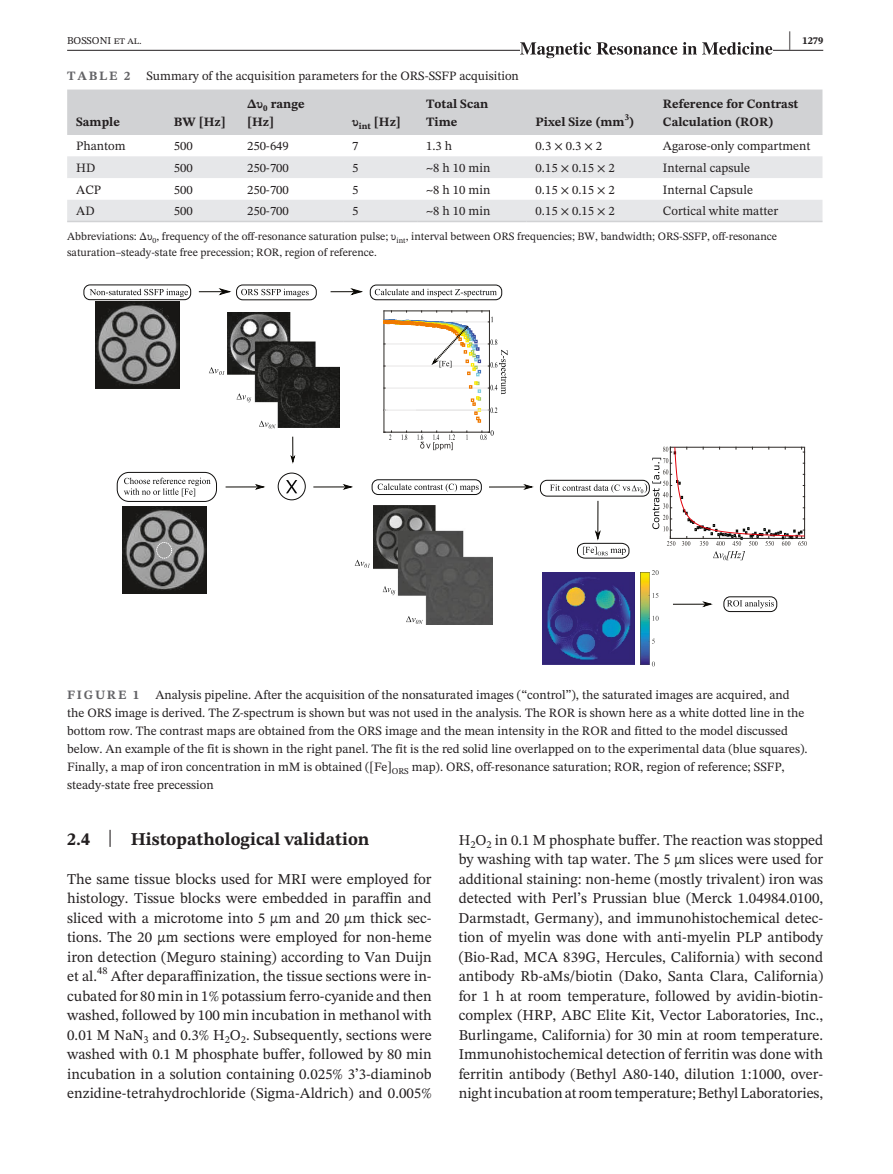
<style>
.page{position:relative;width:893px;height:1174px;background:#fff}
.page>*{position:absolute;margin:0;border:0;box-sizing:border-box;transform-origin:0 0}
.t1{font:700 18px "STIX Two Text";color:#231f20}
.t2{font:15px/19.5px "STIX Two Text";color:#231f20;text-align:justify}
.t3{font:12.75px/18px "STIX Two Text";color:#231f20}
.t4{font:700 12.75px/17.2px "STIX Two Text";color:#231f20}
.t5{font:700 12.75px "STIX Two Text";letter-spacing:.14em;color:#636366}
.t6{font:11.25px/15.8px "STIX Two Text";color:#231f20}
.t7{font:10.5px "STIX Two Text";color:#231f20}
.t8{font:700 10.5px "STIX Two Text";color:#231f20}
.t9{font:700 8.85px "STIX Two Text";color:#231f20}
.s1{font-size:21.6px}
.s2{font-weight:400;font-size:23.7px}
</style>
<div class="page">
<hr style="left:67px;top:50px;width:756px;height:1px;background:#231f20">
<svg style="left:520px;top:42px;width:252px;height:16px"></svg>
<div style="left:67px;top:90px;width:755px;height:45px;background:#d1d2d4"></div>
<svg style="left:67px;top:156px;width:755px;height:65px;fill:#e6e7e9"></svg>
<hr style="left:67px;top:221px;width:98px;height:1px;background:#d1d2d4">
<hr style="left:165px;top:221px;width:73px;height:1px;background:#d1d2d4">
<hr style="left:238px;top:221px;width:105px;height:1px;background:#d1d2d4">
<hr style="left:343px;top:221px;width:74px;height:1px;background:#d1d2d4">
<hr style="left:417px;top:221px;width:110px;height:1px;background:#d1d2d4">
<hr style="left:527px;top:221px;width:127px;height:1px;background:#d1d2d4">
<hr style="left:654px;top:221px;width:168px;height:1px;background:#d1d2d4">
<img style="left:227px;top:312px;width:112px;height:115px">
<img style="left:123px;top:507px;width:84px;height:86px">
<img style="left:373px;top:506px;width:119px;height:119px">
<svg style="left:209px;top:367px;width:15px;height:8px"></svg>
<svg style="left:259px;top:420px;width:17px;height:8px"></svg>
<hr style="left:226px;top:486px;width:38px;height:1px;background:#0b0904">
<svg style="left:255px;top:484px;width:10px;height:6px"></svg>
<hr style="left:331px;top:291px;width:30px;height:1px;background:#0b0904">
<svg style="left:350px;top:288px;width:13px;height:8px"></svg>
<svg style="left:90px;top:289px;width:98px;height:8px"></svg>
<div style="left:84px;top:285px;width:107px;height:15px;border:1px solid #100f0e;border-radius:6px"></div>
<svg style="left:241px;top:289px;width:68px;height:8px"></svg>
<div style="left:236px;top:285px;width:80px;height:15px;border:1px solid #100f0e;border-radius:6px"></div>
<svg style="left:375px;top:289px;width:122px;height:8px"></svg>
<div style="left:370px;top:285px;width:132px;height:15px;border:1px solid #100f0e;border-radius:6px"></div>
<svg style="left:378px;top:483px;width:101px;height:9px"></svg>
<div style="left:372px;top:479px;width:110px;height:16px;border:1px solid #0f0f0f;border-radius:6px"></div>
<svg style="left:124px;top:477px;width:87px;height:19px"></svg>
<div style="left:117px;top:472px;width:100px;height:30px;border:1px solid #100f0e;border-radius:12px"></div>
<div style="left:278px;top:473px;width:28px;height:27px;border:1px solid #100f0e;border-radius:50%"></div>
<svg style="left:286px;top:480px;width:11px;height:13px"></svg>
<hr style="left:313px;top:486px;width:38px;height:1px;background:#0b0904">
<svg style="left:342px;top:484px;width:11px;height:6px"></svg>
<div style="left:540px;top:480px;width:110px;height:16px;border:1px solid #100f0e;border-radius:7px"></div>
<svg style="left:290px;top:437px;width:5px;height:26px"></svg>
<div style="left:724px;top:596px;width:53px;height:16px;border:1px solid #100f0e;border-radius:6px"></div>
<svg style="left:727px;top:600px;width:47px;height:8px"></svg>
<div style="left:156px;top:542px;width:16px;height:16px;border:1px dashed #fff;border-radius:50%"></div>
<hr style="left:384px;top:310px;width:105px;height:1px;background:#2c2825">
<hr style="left:489px;top:311px;width:1px;height:121px;background:#2c2825">
<hr style="left:384px;top:311px;width:1px;height:121px;background:#2c2825">
<svg style="left:384px;top:430px;width:110px;height:20px"></svg>
<svg style="left:383px;top:311px;width:125px;height:112px"></svg>
<svg style="left:702px;top:601px;width:11px;height:6px"></svg>
<svg style="left:237px;top:393px;width:14px;height:9px"></svg>
<hr style="left:489px;top:487px;width:38px;height:1px;background:#0b0904">
<svg style="left:523px;top:484px;width:11px;height:6px"></svg>
<svg style="left:355px;top:559px;width:15px;height:9px"></svg>
<svg style="left:406px;top:616px;width:17px;height:8px"></svg>
<svg style="left:383px;top:586px;width:12px;height:9px"></svg>
<hr style="left:199px;top:291px;width:31px;height:1px;background:#0b0904">
<svg style="left:218px;top:288px;width:13px;height:8px"></svg>
<img style="left:95px;top:302px;width:84px;height:86px">
<hr style="left:673px;top:604px;width:38px;height:1px;background:#0b0904">
<img style="left:543px;top:572px;width:91px;height:92px">
<img style="left:641px;top:572px;width:9px;height:92px">
<svg style="left:652px;top:616px;width:7px;height:5px"></svg>
<svg style="left:652px;top:593px;width:6px;height:5px"></svg>
<svg style="left:652px;top:570px;width:7px;height:5px"></svg>
<svg style="left:550px;top:446px;width:257px;height:114px"></svg>
<p class="t7" style="left:67px;top:33px;width:76px">BOSSONI et al.</p>
<p class="t8" style="left:788px;top:33px;width:36px"><span class="s1">|</span> 1279</p>
<p class="t5" style="left:67px;top:66px;width:65px">TABLE 2</p>
<p class="t3" style="left:147px;top:66px;width:374px">Summary of the acquisition parameters for the ORS-SSFP acquisition</p>
<p class="t4" style="left:76px;top:113px;width:45px">Sample</p>
<p class="t4" style="left:174px;top:113px;width:54px">BW [Hz]</p>
<p class="t4" style="left:426px;top:96px;width:64px">Total Scan<br>Time</p>
<p class="t4" style="left:247px;top:96px;width:59px">Δυ<sub>0</sub> range [Hz]</p>
<p class="t4" style="left:352px;top:113px;width:50px">υ<sub>int</sub> [Hz]</p>
<p class="t9" style="left:625px;top:111px;width:6px">3</p>
<p class="t4" style="left:536px;top:113px;width:100px">Pixel Size (mm )</p>
<p class="t4" style="left:663px;top:96px;width:137px">Reference for Contrast<br>Calculation (ROR)</p>
<p class="t3" style="left:76px;top:137px;width:51px">Phantom</p>
<p class="t3" style="left:174px;top:137px;width:20px">500</p>
<p class="t3" style="left:247px;top:137px;width:43px">250-649</p>
<p class="t3" style="left:352px;top:137px;width:8px">7</p>
<p class="t3" style="left:426px;top:137px;width:28px">1.3 h</p>
<p class="t3" style="left:536px;top:137px;width:68px">0.3 × 0.3 × 2</p>
<p class="t3" style="left:663px;top:137px;width:149px">Agarose-only compartment</p>
<p class="t3" style="left:76px;top:159px;width:21px">HD</p>
<p class="t3" style="left:174px;top:159px;width:20px">500</p>
<p class="t3" style="left:247px;top:159px;width:43px">250-700</p>
<p class="t3" style="left:352px;top:159px;width:8px">5</p>
<p class="t3" style="left:426px;top:159px;width:66px">~8 h 10 min</p>
<p class="t3" style="left:536px;top:159px;width:81px">0.15 × 0.15 × 2</p>
<p class="t3" style="left:663px;top:159px;width:89px">Internal capsule</p>
<p class="t3" style="left:76px;top:180px;width:26px">ACP</p>
<p class="t3" style="left:174px;top:180px;width:20px">500</p>
<p class="t3" style="left:247px;top:180px;width:43px">250-700</p>
<p class="t3" style="left:352px;top:180px;width:8px">5</p>
<p class="t3" style="left:426px;top:180px;width:66px">~8 h 10 min</p>
<p class="t3" style="left:536px;top:180px;width:81px">0.15 × 0.15 × 2</p>
<p class="t3" style="left:663px;top:180px;width:92px">Internal Capsule</p>
<p class="t3" style="left:76px;top:202px;width:20px">AD</p>
<p class="t3" style="left:174px;top:202px;width:20px">500</p>
<p class="t3" style="left:247px;top:202px;width:43px">250-700</p>
<p class="t3" style="left:352px;top:202px;width:8px">5</p>
<p class="t3" style="left:426px;top:202px;width:66px">~8 h 10 min</p>
<p class="t3" style="left:536px;top:202px;width:81px">0.15 × 0.15 × 2</p>
<p class="t3" style="left:663px;top:202px;width:117px">Cortical white matter</p>
<p class="t6" style="left:67px;top:229px;width:711px">Abbreviations: Δυ<sub>0</sub>, frequency of the off-resonance saturation pulse; υ<sub>int</sub>, interval between ORS frequencies; BW, bandwidth; ORS-SSFP, off-resonance saturation–steady-state free precession; ROR, region of reference.</p>
<p class="t3" style="left:67px;top:685px;width:742px;text-indent:88px">Analysis pipeline. After the acquisition of the nonsaturated images (“control”), the saturated images are acquired, and the ORS image is derived. The Z-spectrum is shown but was not used in the analysis. The ROR is shown here as a white dotted line in the bottom row. The contrast maps are obtained from the ORS image and the mean intensity in the ROR and fitted to the model discussed below. An example of the fit is shown in the right panel. The fit is the red solid line overlapped on to the experimental data (blue squares).<br>Finally, a map of iron concentration in mM is obtained ([Fe]<sub>ORS</sub> map). ORS, off-resonance saturation; ROR, region of reference; SSFP, steady-state free precession</p>
<p class="t5" style="left:67px;top:685px;width:73px">FIGURE 1</p>
<p class="t1" style="left:67px;top:825px;width:304px">2.4 <span class="s2">|</span> Histopathological validation</p>
<p class="t2" style="left:67px;top:868px;width:366px">The same tissue blocks used for MRI were employed for histology. Tissue blocks were embedded in paraffin and sliced with a microtome into 5 µm and 20 µm thick sec&shy;tions. The 20 µm sections were employed for non-heme iron detection (Meguro staining) according to Van Duijn et al.</p>
<p class="t7" style="left:97px;top:963px;width:12px">48</p>
<p class="t2" style="left:67px;top:966px;width:366px;text-indent:44px">After deparaffinization, the tissue sections were in&shy;cubated for 80 min in 1% potassium ferro-cyanide and then washed, followed by 100 min incubation in methanol with 0.01 M NaN<sub>3</sub> and 0.3% H<sub>2</sub>O<sub>2</sub>. Subsequently, sections were washed with 0.1 M phosphate buffer, followed by 80 min incubation in a solution containing 0.025% 3’3-diaminob enzidine-tetrahydrochloride (Sigma-Aldrich) and 0.005%</p>
<p class="t2" style="left:459px;top:829px;width:366px">H<sub>2</sub>O<sub>2</sub> in 0.1 M phosphate buffer. The reaction was stopped by washing with tap water. The 5 µm slices were used for additional staining: non-heme (mostly trivalent) iron was detected with Perl’s Prussian blue (Merck 1.04984.0100, Darmstadt, Germany), and immunohistochemical detec&shy;tion of myelin was done with anti-myelin PLP antibody (Bio-Rad, MCA 839G, Hercules, California) with second antibody Rb-aMs/biotin (Dako, Santa Clara, California) for 1 h at room temperature, followed by avidin-biotin&shy;complex (HRP, ABC Elite Kit, Vector Laboratories, Inc., Burlingame, California) for 30 min at room temperature.<br>Immunohistochemical detection of ferritin was done with ferritin antibody (Bethyl A80-140, dilution 1:1000, over&shy;nightincubationatroomtemperature;Bethyl Laboratories,</p>
</div>
